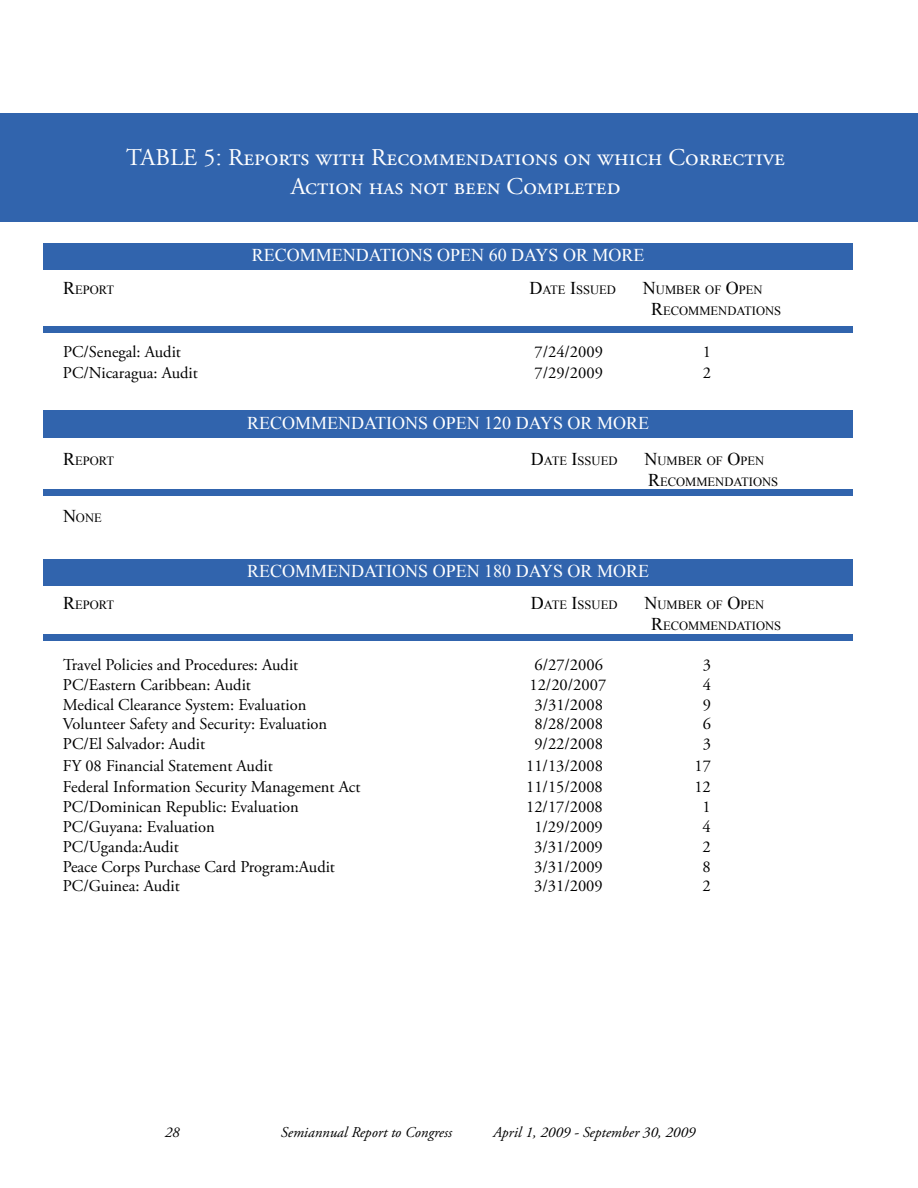
<style>
.page{position:relative;width:918px;height:1188px;background:#fff}
.page>*{position:absolute;margin:0;border:0;box-sizing:border-box;transform-origin:0 0}
.t1{font:24px/28.8px "Adobe Garamond Pro";color:#fff;text-align:center}
.t2{font:18px "Times New Roman";color:#fff}
.t3{font:18px "Times New Roman";color:#000}
.t4{font:16.5px "Adobe Garamond Pro";color:#000}
.t5{font:16.5px "Adobe Garamond Pro";letter-spacing:-.025em;color:#000}
.t6{font:italic 15px "Adobe Garamond Pro";color:#000}
.t7{font:12.6px/21.6px "Times New Roman";color:#000}
.s1{font-family:"Times New Roman"}
.s2{font-size:18px}
</style>
<div class="page">
<div style="left:0;top:113px;width:918px;height:108px;background:#3164ad"></div>
<div style="left:43px;top:243px;width:810px;height:27px;background:#3164ad"></div>
<div style="left:43px;top:559px;width:810px;height:27px;background:#3164ad"></div>
<div style="left:43px;top:410px;width:810px;height:27px;background:#3164ad"></div>
<div style="left:43px;top:634px;width:810px;height:6px;background:#3164ad"></div>
<div style="left:43px;top:489px;width:810px;height:7px;background:#3164ad"></div>
<div style="left:43px;top:326px;width:810px;height:7px;background:#3164ad"></div>
<h1 class="t1" style="left:126px;top:144px;width:660px">TABLE 5<span class="s1">:</span> Reports with Recommendations on which Corrective<br>Action has not been Completed</h1>
<p class="t2" style="left:252px;top:243px;width:394px">RECOMMENDATIONS OPEN 60 DAYS OR MORE</p>
<p class="t7" style="left:63px;top:279px;width:53px"><span class="s2">R</span>EPORT</p>
<p class="t3" style="left:459px;top:276px;width:14px">D</p>
<p class="t7" style="left:542px;top:279px;width:75px">ATE <span class="s2">I</span>SSUED</p>
<p class="t7" style="left:651px;top:279px;width:132px;text-indent:-8px"><span class="s2">N</span>UMBER OF <span class="s2">O</span>PEN<br><span class="s2">R</span>ECOMMENDATIONS</p>
<p class="t4" style="left:63px;top:342px;width:120px">PC/Senegal: Audit</p>
<p class="t4" style="left:534px;top:342px;width:70px">7/24/2009</p>
<p class="t4" style="left:703px;top:342px;width:10px">1</p>
<p class="t4" style="left:63px;top:363px;width:136px">PC/Nicaragua: Audit</p>
<p class="t4" style="left:534px;top:363px;width:70px">7/29/2009</p>
<p class="t4" style="left:703px;top:363px;width:10px">2</p>
<p class="t2" style="left:247px;top:411px;width:403px">RECOMMENDATIONS OPEN 120 DAYS OR MORE</p>
<p class="t7" style="left:63px;top:450px;width:53px"><span class="s2">R</span>EPORT</p>
<p class="t7" style="left:531px;top:450px;width:88px"><span class="s2">D</span>ATE <span class="s2">I</span>SSUED</p>
<p class="t7" style="left:644px;top:450px;width:135px"><span class="s2">N</span>UMBER OF <span class="s2">O</span>PEN<br><span class="s2">R</span>ECOMMENDATIONS</p>
<p class="t7" style="left:63px;top:507px;width:40px"><span class="s2">N</span>ONE</p>
<p class="t2" style="left:247px;top:559px;width:403px">RECOMMENDATIONS OPEN 180 DAYS OR MORE</p>
<p class="t7" style="left:63px;top:594px;width:53px"><span class="s2">R</span>EPORT</p>
<p class="t7" style="left:531px;top:594px;width:88px"><span class="s2">D</span>ATE <span class="s2">I</span>SSUED</p>
<p class="t7" style="left:651px;top:594px;width:132px;text-indent:-7px"><span class="s2">N</span>UMBER OF <span class="s2">O</span>PEN<br><span class="s2">R</span>ECOMMENDATIONS</p>
<p class="t4" style="left:63px;top:655px;width:237px">Travel Policies and Procedures: Audit</p>
<p class="t4" style="left:534px;top:655px;width:70px">6/27/2006</p>
<p class="t4" style="left:703px;top:655px;width:10px">3</p>
<p class="t4" style="left:63px;top:675px;width:190px">PC/Eastern Caribbean: Audit</p>
<p class="t4" style="left:529px;top:675px;width:78px">12/20/2007</p>
<p class="t4" style="left:703px;top:675px;width:10px">4</p>
<p class="t4" style="left:63px;top:694px;width:245px">Medical Clearance System: Evaluation</p>
<p class="t4" style="left:534px;top:694px;width:70px">3/31/2008</p>
<p class="t4" style="left:703px;top:694px;width:10px">9</p>
<p class="t4" style="left:63px;top:714px;width:266px">Volunteer Safety and Security: Evaluation</p>
<p class="t4" style="left:534px;top:714px;width:70px">8/28/2008</p>
<p class="t4" style="left:703px;top:714px;width:10px">6</p>
<p class="t4" style="left:63px;top:734px;width:144px">PC/El Salvador: Audit</p>
<p class="t4" style="left:534px;top:734px;width:70px">9/22/2008</p>
<p class="t4" style="left:703px;top:734px;width:10px">3</p>
<p class="t4" style="left:63px;top:756px;width:211px">FY 08 Financial Statement Audit</p>
<p class="t4" style="left:526px;top:756px;width:78px">11/13/2008</p>
<p class="t4" style="left:694px;top:756px;width:18px">17</p>
<p class="t4" style="left:63px;top:777px;width:299px">Federal Information Security Management Act</p>
<p class="t4" style="left:526px;top:777px;width:78px">11/15/2008</p>
<p class="t4" style="left:694px;top:777px;width:18px">12</p>
<p class="t4" style="left:63px;top:797px;width:238px">PC/Dominican Republic: Evaluation</p>
<p class="t4" style="left:526px;top:797px;width:78px">12/17/2008</p>
<p class="t4" style="left:703px;top:797px;width:10px">1</p>
<p class="t4" style="left:63px;top:817px;width:153px">PC/Guyana: Evaluation</p>
<p class="t4" style="left:534px;top:817px;width:70px">1/29/2009</p>
<p class="t4" style="left:703px;top:817px;width:10px">4</p>
<p class="t4" style="left:63px;top:837px;width:117px">PC/Uganda:Audit</p>
<p class="t4" style="left:534px;top:837px;width:70px">3/31/2009</p>
<p class="t4" style="left:703px;top:837px;width:10px">2</p>
<p class="t5" style="left:63px;top:856px;width:274px">Peace Corps Purchase Card Program:Audit</p>
<p class="t4" style="left:534px;top:856px;width:70px">3/31/2009</p>
<p class="t4" style="left:703px;top:856px;width:10px">8</p>
<p class="t4" style="left:63px;top:876px;width:119px">PC/Guinea: Audit</p>
<p class="t4" style="left:534px;top:876px;width:70px">3/31/2009</p>
<p class="t4" style="left:703px;top:876px;width:10px">2</p>
<p class="t6" style="left:165px;top:1123px;width:9px">28</p>
<p class="t6" style="left:281px;top:1123px;width:173px">Semiannual Report to Congress</p>
<p class="t6" style="left:493px;top:1123px;width:204px">April 1, 2009 - September 30, 2009</p>
</div>
